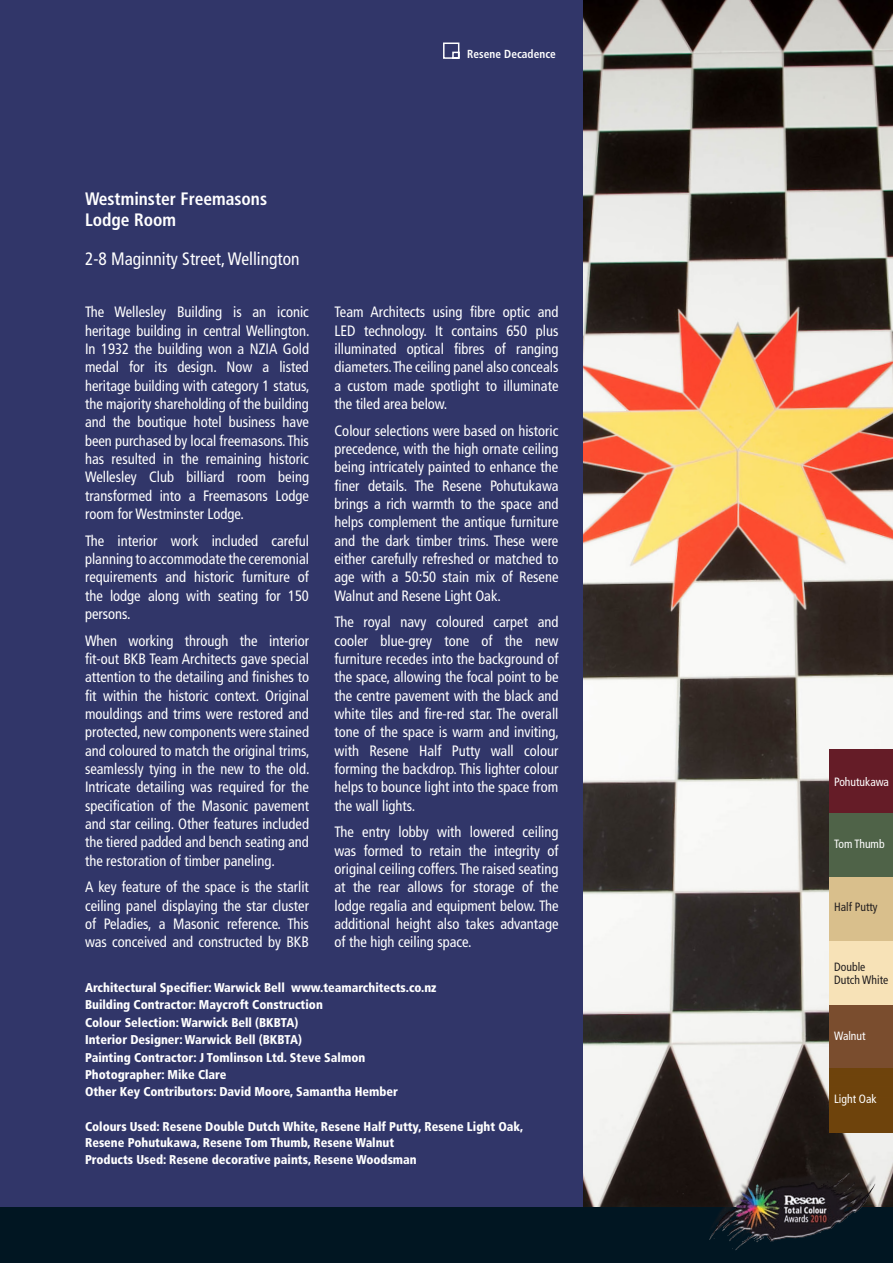
<style>
.page{position:relative;width:893px;height:1263px;background:#fff}
.page>*{position:absolute;margin:0;border:0;box-sizing:border-box;transform-origin:0 0}
.project{font:700 condensed 18px/21.6px "Frutiger";color:#fff}
.project_sub{font:condensed 18px "Frutiger";color:#fff}
.body{font:condensed 15px/18.3px "Frutiger";color:#fff;text-align:justify}
.credits_white{font:900 condensed 12.75px/15.3px "Frutiger";color:#fff}
.Colour_swatch_RHS{font:condensed 12px "Frutiger";color:#fff}
.Colour_swatch_RHS-2{font:condensed 12px/13.5px "Frutiger";color:#231f20}
.t1{font:700 condensed 11.7px "Frutiger";letter-spacing:.005em;color:#fff}
</style>
<div class="page">
<div style="left:0;top:0;width:893px;height:1223px;background:#313669"></div>
<img style="left:584px;top:0;width:309px;height:1208px">
<svg style="left:443px;top:42px;width:17px;height:17px"></svg>
<div style="left:829px;top:750px;width:64px;height:64px;background:#651c27"></div>
<div style="left:829px;top:814px;width:64px;height:63px;background:#4f6348"></div>
<div style="left:829px;top:877px;width:64px;height:64px;background:#d9bf8c"></div>
<div style="left:829px;top:941px;width:64px;height:64px;background:#f7e2b7"></div>
<div style="left:829px;top:1005px;width:64px;height:64px;background:#7a4d2e"></div>
<div style="left:829px;top:1069px;width:64px;height:63px;background:#6e430c"></div>
<div style="left:0;top:1208px;width:893px;height:55px;background:#011622"></div>
<img style="left:710px;top:1159px;width:165px;height:91px">
<p class="project" style="left:85px;top:188px;width:184px">Westminster Freemasons<br>Lodge Room</p>
<p class="project_sub" style="left:85px;top:248px;width:216px">2-8 Maginnity Street, Wellington</p>
<p class="t1" style="left:467px;top:47px;width:90px">Resene Decadence</p>
<p class="body" style="left:334px;top:303px;width:225px">Team Architects using fibre optic and LED technology. It contains 650 plus illuminated optical fibres of ranging diameters. The ceiling panel also conceals a custom made spotlight to illuminate the tiled area below.</p>
<p class="body" style="left:334px;top:421px;width:225px">Colour selections were based on historic precedence, with the high ornate ceiling being intricately painted to enhance the finer details. The Resene Pohutukawa brings a rich warmth to the space and helps complement the antique furniture and the dark timber trims. These were either carefully refreshed or matched to age with a 50:50 stain mix of Resene Walnut and Resene Light Oak.</p>
<p class="body" style="left:334px;top:613px;width:226px">The royal navy coloured carpet and cooler blue-grey tone of the new furniture recedes into the background of the space, allowing the focal point to be the centre pavement with the black and white tiles and fire-red star. The overall tone of the space is warm and inviting, with Resene Half Putty wall colour forming the backdrop. This lighter colour helps to bounce light into the space from the wall lights.</p>
<p class="body" style="left:334px;top:823px;width:225px">The entry lobby with lowered ceiling was formed to retain the integrity of original ceiling coffers. The raised seating at the rear allows for storage of the lodge regalia and equipment below. The additional height also takes advantage of the high ceiling space.</p>
<p class="credits_white" style="left:85px;top:980px;width:353px">Architectural Specifier: Warwick Bell www.teamarchitects.co.nz</p>
<p class="credits_white" style="left:85px;top:997px;width:239px">Building Contractor: Maycroft Construction</p>
<p class="credits_white" style="left:85px;top:1015px;width:215px">Colour Selection: Warwick Bell (BKBTA)</p>
<p class="credits_white" style="left:85px;top:1032px;width:218px">Interior Designer: Warwick Bell (BKBTA)</p>
<p class="credits_white" style="left:85px;top:1049px;width:282px">Painting Contractor: J Tomlinson Ltd. Steve Salmon</p>
<p class="credits_white" style="left:85px;top:1067px;width:143px">Photographer: Mike Clare</p>
<p class="credits_white" style="left:85px;top:1084px;width:315px">Other Key Contributors: David Moore, Samantha Hember</p>
<p class="credits_white" style="left:85px;top:1119px;width:440px">Colours Used: Resene Double Dutch White, Resene Half Putty, Resene Light Oak,<br>Resene Pohutukawa, Resene Tom Thumb, Resene Walnut</p>
<p class="credits_white" style="left:85px;top:1152px;width:333px">Products Used: Resene decorative paints, Resene Woodsman</p>
<p class="body" style="left:85px;top:303px;width:226px">The Wellesley Building is an iconic heritage building in central Wellington.<br>In 1932 the building won a NZIA Gold medal for its design. Now a listed heritage building with category 1 status, the majority shareholding of the building and the boutique hotel business have been purchased by local freemasons. This has resulted in the remaining historic Wellesley Club billiard room being transformed into a Freemasons Lodge room for Westminster Lodge.</p>
<p class="body" style="left:85px;top:531px;width:225px">The interior work included careful planning to accommodate the ceremonial requirements and historic furniture of the lodge along with seating for 150 persons.</p>
<p class="body" style="left:85px;top:632px;width:226px">When working through the interior fit-out BKB Team Architects gave special attention to the detailing and finishes to fit within the historic context. Original mouldings and trims were restored and protected, new components were stained and coloured to match the original trims, seamlessly tying in the new to the old.<br>Intricate detailing was required for the specification of the Masonic pavement and star ceiling. Other features included the tiered padded and bench seating and the restoration of timber paneling.</p>
<p class="body" style="left:85px;top:878px;width:225px">A key feature of the space is the starlit ceiling panel displaying the star cluster of Peladies, a Masonic reference. This was conceived and constructed by BKB</p>
<p class="Colour_swatch_RHS" style="left:834px;top:775px;width:56px">Pohutukawa</p>
<p class="Colour_swatch_RHS" style="left:834px;top:837px;width:52px">Tom Thumb</p>
<p class="Colour_swatch_RHS-2" style="left:834px;top:900px;width:45px">Half Putty</p>
<p class="Colour_swatch_RHS-2" style="left:834px;top:960px;width:56px">Double<br>Dutch White</p>
<p class="Colour_swatch_RHS" style="left:834px;top:1029px;width:33px">Walnut</p>
<p class="Colour_swatch_RHS" style="left:834px;top:1092px;width:44px">Light Oak</p>
</div>
